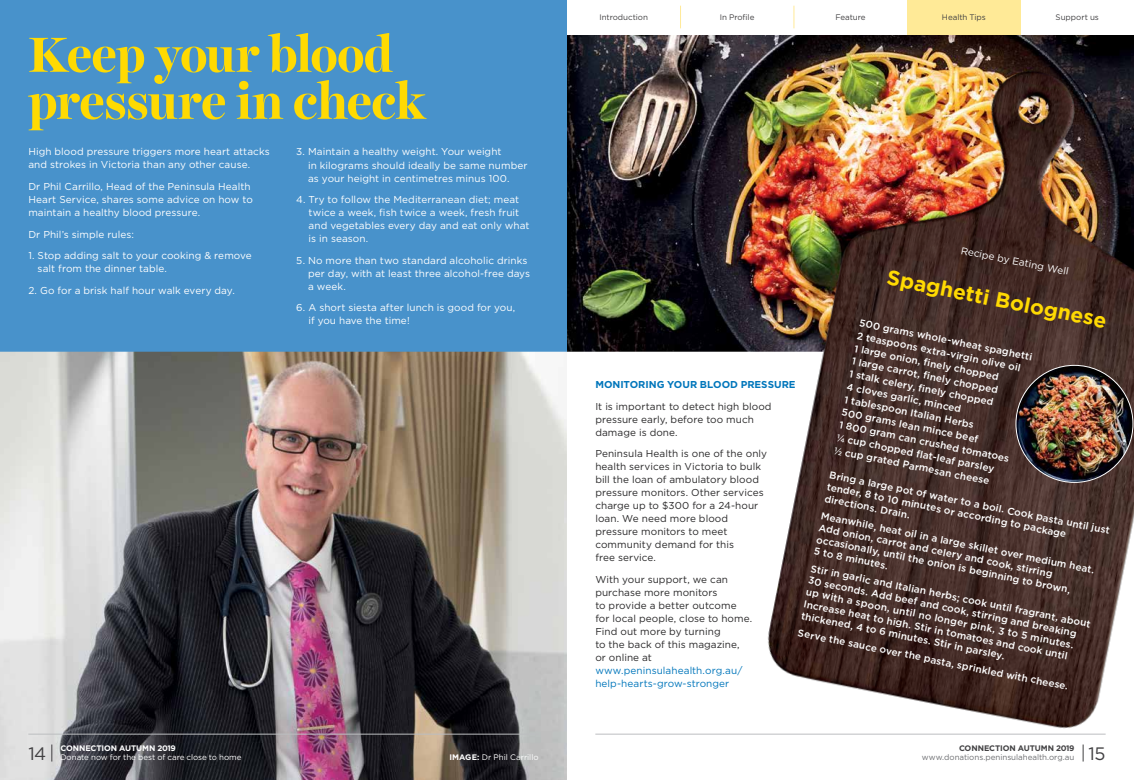
<style>
.page{position:relative;width:1134px;height:780px;background:#fff}
.page>*{position:absolute;margin:0;border:0;box-sizing:border-box;transform-origin:0 0}
.t1{font:700 50px/47px "Harriet Display";letter-spacing:-.015em;color:#ffda02}
.t2{font:700 21px "Gotham";color:#ffda02}
.t3{font:18px "Gotham";color:#414042}
.t4{font:500 10px/13px "Gotham";color:#fff}
.t5{font:10px/13px "Gotham";letter-spacing:.005em;color:#fff}
.t6{font:10px/13px "Gotham";letter-spacing:.005em;color:#292829}
.t7{font:10px/13px "Gotham";letter-spacing:.01em;color:#0076bb}
.t8{font:700 10px "Gotham";color:#0076bb}
.t9{font:8px "Gotham";color:#fff}
.t10{font:8px "Gotham";letter-spacing:-.005em;color:#414042}
.t11{font:8px "Gotham";letter-spacing:-.005em;color:#6d6e71}
.t12{font:700 8px "Gotham";letter-spacing:-.01em;color:#414042}
.t13{font:700 8px "Gotham";letter-spacing:-.01em;color:#fff}
.s1{font-weight:700}
</style>
<div class="page">
<img style="left:567px;top:35px;width:183px;height:316px">
<div style="left:0;top:0;width:567px;height:351px;background:#4892cb"></div>
<img style="left:0;top:351px;width:567px;height:429px">
<div style="left:907px;top:0;width:113px;height:34px;background:#ffea97"></div>
<svg style="left:680px;top:6px;width:1px;height:22px"></svg>
<svg style="left:794px;top:6px;width:1px;height:22px"></svg>
<hr style="left:595px;top:733px;width:511px;height:1px;background:#bcbec0">
<hr style="left:28px;top:733px;width:511px;height:1px;background:#bcbec0">
<svg style="left:1083px;top:745px;width:1px;height:16px"></svg>
<svg style="left:52px;top:744px;width:1px;height:17px"></svg>
<img style="left:750px;top:31px;width:384px;height:714px">
<img style="left:1016px;top:365px;width:117px;height:117px;border-radius:58px">
<h1 class="t1" style="left:28px;top:31px;width:400px">Keep your blood pressure in check</h1>
<p class="t5" style="left:308px;top:145px;width:221px;text-indent:-12px">3. Maintain a healthy weight. Your weight<br>in kilograms should ideally be same number as your height in centimetres minus 100.</p>
<p class="t5" style="left:309px;top:193px;width:222px;text-indent:-12px">4. Try to follow the Mediterranean diet; meat twice a week, fish twice a week, fresh fruit and vegetables every day and eat only what is in season.</p>
<p class="t5" style="left:308px;top:253px;width:223px;text-indent:-12px">5. No more than two standard alcoholic drinks per day, with at least three alcohol-free days a week.</p>
<p class="t5" style="left:308px;top:301px;width:208px;text-indent:-12px">6. A short siesta after lunch is good for you, if you have the time!</p>
<p class="t5" style="left:28px;top:145px;width:243px">High blood pressure triggers more heart attacks and strokes in Victoria than any other cause.</p>
<p class="t5" style="left:28px;top:180px;width:226px">Dr Phil Carrillo, Head of the Peninsula Health<br>Heart Service, shares some advice on how to maintain a healthy blood pressure.</p>
<p class="t5" style="left:28px;top:227px;width:107px">Dr Phil’s simple rules:</p>
<p class="t5" style="left:38px;top:249px;width:216px;text-indent:-9px">1. Stop adding salt to your cooking &amp; remove salt from the dinner table.</p>
<p class="t5" style="left:28px;top:283px;width:208px">2. Go for a brisk half hour walk every day.</p>
<p class="t10" style="left:599px;top:12px;width:50px">Introduction</p>
<p class="t10" style="left:720px;top:12px;width:36px">In Profile</p>
<p class="t10" style="left:835px;top:12px;width:32px">Feature</p>
<p class="t10" style="left:942px;top:12px;width:45px">Health Tips</p>
<p class="t10" style="left:1056px;top:12px;width:45px">Support us</p>
<p class="t5" style="left:962px;top:244px;width:111px;rotate:11deg">Recipe by Eating Well</p>
<h2 class="t2" style="left:890px;top:264px;width:225px;rotate:11deg">Spaghetti Bolognese</h2>
<p class="t4" style="left:860px;top:316px;width:178px;rotate:11deg">500 grams whole-wheat spaghetti<br>2 teaspoons extra-virgin olive oil<br>1 large onion, fi nely chopped<br>1 large carrot, fi nely chopped<br>1 stalk celery, fi nely chopped<br>4 cloves garlic, minced<br>1 tablespoon Italian Herbs<br>500 grams lean mince beef<br>1 800 gram can crushed tomatoes ¼ cup chopped fl at-leaf parsley<br>½ cup grated Parmesan cheese</p>
<p class="t8" style="left:595px;top:378px;width:202px">MONITORING YOUR BLOOD PRESSURE</p>
<p class="t6" style="left:595px;top:399px;width:178px">It is important to detect high blood pressure early, before too much damage is done.</p>
<p class="t6" style="left:595px;top:447px;width:173px">Peninsula Health is one of the only health services in Victoria to bulk bill the loan of ambulatory blood pressure monitors. Other services charge up to $300 for a 24-hour loan. We need more blood pressure monitors to meet community demand for this<br>free service.</p>
<p class="t6" style="left:595px;top:572px;width:158px">With your support, we can purchase more monitors<br>to provide a better outcome for local people, close to home.<br>Find out more by turning<br>to the back of this magazine, or online at</p>
<p class="t7" style="left:595px;top:663px;width:149px">www.peninsulahealth.org.au/ help-hearts-grow-stronger</p>
<p class="t4" style="left:830px;top:469px;width:287px;line-height:11.8px;rotate:11deg">Bring a large pot of water to a boil. Cook pasta until just tender, 8 to 10 minutes or according to package directions. Drain.</p>
<p class="t4" style="left:822px;top:510px;width:280px;line-height:11.9px;rotate:11deg">Meanwhile, heat oil in a large skillet over medium heat.<br>Add onion, carrot and celery and cook, stirring occasionally, until the onion is beginning to brown,<br>5 to 8 minutes.</p>
<p class="t4" style="left:812px;top:562px;width:287px;line-height:12px;rotate:11deg">Stir in garlic and Italian herbs; cook until fragrant, about 30 seconds. Add beef and cook, stirring and breaking up with a spoon, until no longer pink, 3 to 5 minutes.<br>Increase heat to high. Stir in tomatoes and cook until thickened, 4 to 6 minutes. Stir in parsley.</p>
<p class="t4" style="left:799px;top:626px;width:277px;rotate:11deg">Serve the sauce over the pasta, sprinkled with cheese.</p>
<p class="t13" style="left:60px;top:743px;width:117px">CONNECTION AUTUMN 2019</p>
<p class="t9" style="left:60px;top:752px;width:183px">Donate now for the best of care close to home</p>
<p class="t12" style="left:959px;top:743px;width:117px">CONNECTION AUTUMN 2019</p>
<h3 class="t3" style="left:28px;top:742px;width:19px">14</h3>
<p class="t11" style="left:922px;top:752px;width:154px">www.donations.peninsulahealth.org.au</p>
<h3 class="t3" style="left:1088px;top:742px;width:19px">15</h3>
<p class="t9" style="left:449px;top:752px;width:91px"><span class="s1">IMAGE:</span> Dr Phil Carrillo</p>
</div>
